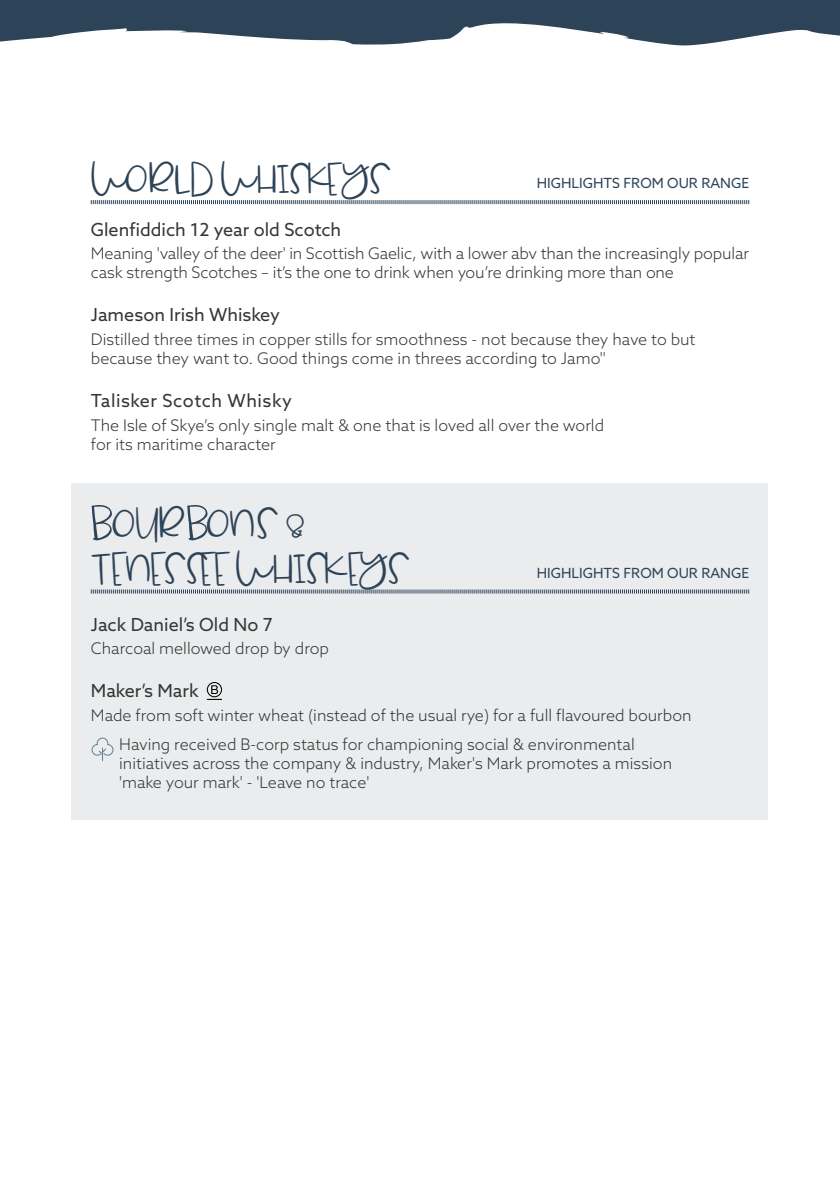
<style>
.page{position:relative;width:840px;height:1191px;background:#fff}
.page>*{position:absolute;margin:0;border:0;box-sizing:border-box;transform-origin:0 0}
.t1{font:22.4px/45.6px "Lemon Drop";color:#2d4358}
.t2{font:22px "Lemon Drop";color:#2d4358}
.t3{font:18px "Azo Sans";color:#353635}
.t4{font:18px "Azo Sans";letter-spacing:.03em;color:#353635}
.t5{font:300 16px/19.2px "Azo Sans";color:#353635}
.t6{font:14px "Azo Sans";color:#2d4358}
</style>
<div class="page">
<svg style="left:0;top:0;width:839px;height:46px;fill:#2d4358"></svg>
<div style="left:72px;top:483px;width:695px;height:337px;background:#eaecee"></div>
<svg style="left:90px;top:200px;width:659px;height:5px"></svg>
<svg style="left:90px;top:589px;width:659px;height:5px"></svg>
<svg style="left:91px;top:737px;width:22px;height:23px"></svg>
<svg style="left:92px;top:505px;width:20px;height:35px"></svg>
<svg style="left:187px;top:505px;width:21px;height:35px"></svg>
<svg style="left:207px;top:682px;width:15px;height:18px"></svg>
<h2 class="t2" style="left:91px;top:168px;width:302px">WORLD WHISKEYS</h2>
<p class="t6" style="left:536px;top:174px;width:214px">HIGHLIGHTS FROM OUR RANGE</p>
<p class="t3" style="left:91px;top:217px;width:252px">Glenfiddich 12 year old Scotch</p>
<p class="t5" style="left:91px;top:244px;width:659px">Meaning 'valley of the deer' in Scottish Gaelic, with a lower abv than the increasingly popular cask strength Scotches – it’s the one to drink when you’re drinking more than one</p>
<p class="t3" style="left:91px;top:303px;width:190px">Jameson Irish Whiskey</p>
<p class="t5" style="left:91px;top:329px;width:606px">Distilled three times in copper stills for smoothness - not because they have to but because they want to. Good things come in threes according to Jamo''</p>
<p class="t4" style="left:91px;top:389px;width:203px">Talisker Scotch Whisky</p>
<p class="t5" style="left:91px;top:415px;width:514px">The Isle of Skye’s only single malt &amp; one that is loved all over the world for its maritime character</p>
<h1 class="t1" style="left:91px;top:502px;width:320px;text-indent:21px">OUR ONS &amp;<br>TENESSEE WHISKEYS</h1>
<p class="t6" style="left:536px;top:563px;width:214px">HIGHLIGHTS FROM OUR RANGE</p>
<p class="t3" style="left:91px;top:612px;width:183px">Jack Daniel’s Old No 7</p>
<p class="t5" style="left:91px;top:639px;width:239px">Charcoal mellowed drop by drop</p>
<p class="t3" style="left:91px;top:679px;width:109px">Maker’s Mark</p>
<p class="t5" style="left:119px;top:700px;width:573px;line-height:29.2px;text-indent:-28px">Made from soft winter wheat (instead of the usual rye) for a full flavoured bourbon<br>Having received B-corp status for championing social &amp; environmental</p>
<p class="t5" style="left:119px;top:753px;width:554px">initiatives across the company &amp; industry, Maker's Mark promotes a mission 'make your mark' - 'Leave no trace'</p>
</div>
